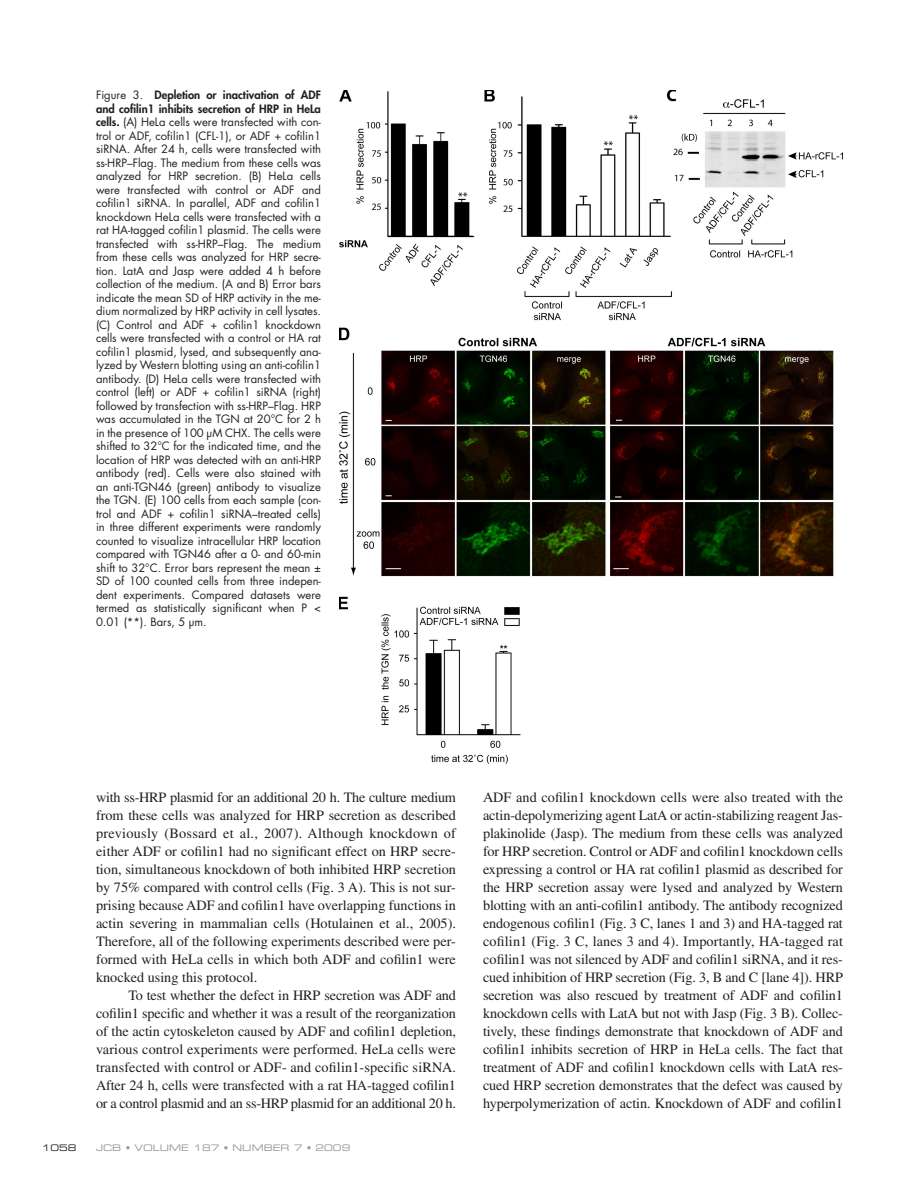
<style>
.page{position:relative;width:918px;height:1188px;background:#fff}
.page>*{position:absolute;margin:0;border:0;box-sizing:border-box;transform-origin:0 0}
.t1{font:14.25px/18px "Times LT Std";letter-spacing:-.01em;color:#231f20;text-align:justify}
.t2{font:11.25px/13.5px "Futura Std";color:#231f20;text-align:justify}
.t3{font:9px "Eurostile LT Std Ex 2";color:#949698}
.t4{font:9px "Eurostile LT Std Ex 2";color:#231f20}
.s1{font-weight:800}
</style>
<div class="page">
<img style="left:339px;top:90px;width:504px;height:674px">
<p class="t2" style="left:96px;top:89px;width:227px">Figure 3. <span class="s1">Depletion or inactivation of ADF and cofilin1 inhibits secretion of HRP in HeLa cells.</span> (A) HeLa cells were transfected with con&shy;trol or ADF, cofilin1 (CFL-1), or ADF + cofilin1 siRNA. After 24 h, cells were transfected with ss-HRP–Flag. The medium from these cells was analyzed for HRP secretion. (B) HeLa cells were transfected with control or ADF and cofilin1 siRNA. In parallel, ADF and cofilin1 knockdown HeLa cells were transfected with a rat HA-tagged cofilin1 plasmid. The cells were transfected with ss-HRP–Flag. The medium from these cells was analyzed for HRP secre&shy;tion. LatA and Jasp were added 4 h before collection of the medium. (A and B) Error bars indicate the mean SD of HRP activity in the me&shy;dium normalized by HRP activity in cell lysates. (C) Control and ADF + cofilin1 knockdown cells were transfected with a control or HA rat cofilin1 plasmid, lysed, and subsequently ana&shy;lyzed by Western blotting using an anti-cofilin1 antibody. (D) HeLa cells were transfected with control (left) or ADF + cofilin1 siRNA (right) followed by transfection with ss-HRP–Flag. HRP was accumulated in the TGN at 20°C for 2 h in the presence of 100 µM CHX. The cells were shifted to 32°C for the indicated time, and the location of HRP was detected with an anti-HRP antibody (red). Cells were also stained with an anti-TGN46 (green) antibody to visualize the TGN. (E) 100 cells from each sample (con&shy;trol and ADF + cofilin1 siRNA–treated cells) in three different experiments were randomly counted to visualize intracellular HRP location compared with TGN46 after a 0- and 60-min shift to 32°C. Error bars represent the mean ± SD of 100 counted cells from three indepen&shy;dent experiments. Compared datasets were termed as statistically significant when P &lt; 0.01 (**). Bars, 5 µm.</p>
<p class="t1" style="left:96px;top:788px;width:362px">with ss-HRP plasmid for an additional 20 h. The culture medium from these cells was analyzed for HRP secretion as described previously (Bossard et al., 2007). Although knockdown of either ADF or cofilin1 had no significant effect on HRP secre&shy;tion, simultaneous knockdown of both inhibited HRP secretion by 75% compared with control cells (Fig. 3 A). This is not sur&shy;prising because ADF and cofilin1 have overlapping functions in actin severing in mammalian cells (Hotulainen et al., 2005).<br>Therefore, all of the following experiments described were per&shy;formed with HeLa cells in which both ADF and cofilin1 were knocked using this protocol.</p>
<p class="t1" style="left:96px;top:986px;width:362px;text-indent:32px">To test whether the defect in HRP secretion was ADF and cofilin1 specific and whether it was a result of the reorganization of the actin cytoskeleton caused by ADF and cofilin1 depletion, various control experiments were performed. HeLa cells were transfected with control or ADF- and cofilin1-specific siRNA.<br>After 24 h, cells were transfected with a rat HA-tagged cofilin1 or a control plasmid and an ss-HRP plasmid for an additional 20 h.</p>
<p class="t4" style="left:42px;top:1142px;width:36px">1058</p>
<p class="t3" style="left:96px;top:1142px;width:256px">JCB • VOLUME 187 • NUMBER 7 • 2009</p>
<p class="t1" style="left:483px;top:788px;width:362px">ADF and cofilin1 knockdown cells were also treated with the actin-depolymerizing agent LatA or actin-stabilizing reagent Jas&shy;plakinolide (Jasp). The medium from these cells was analyzed for HRP secretion. Control or ADF and cofilin1 knockdown cells expressing a control or HA rat cofilin1 plasmid as described for the HRP secretion assay were lysed and analyzed by Western blotting with an anti-cofilin1 antibody. The antibody recognized endogenous cofilin1 (Fig. 3 C, lanes 1 and 3) and HA-tagged rat cofilin1 (Fig. 3 C, lanes 3 and 4). Importantly, HA-tagged rat cofilin1 was not silenced by ADF and cofilin1 siRNA, and it res&shy;cued inhibition of HRP secretion (Fig. 3, B and C [lane 4]). HRP secretion was also rescued by treatment of ADF and cofilin1 knockdown cells with LatA but not with Jasp (Fig. 3 B). Collec&shy;tively, these findings demonstrate that knockdown of ADF and cofilin1 inhibits secretion of HRP in HeLa cells. The fact that treatment of ADF and cofilin1 knockdown cells with LatA res&shy;cued HRP secretion demonstrates that the defect was caused by hyperpolymerization of actin. Knockdown of ADF and cofilin1</p>
</div>
